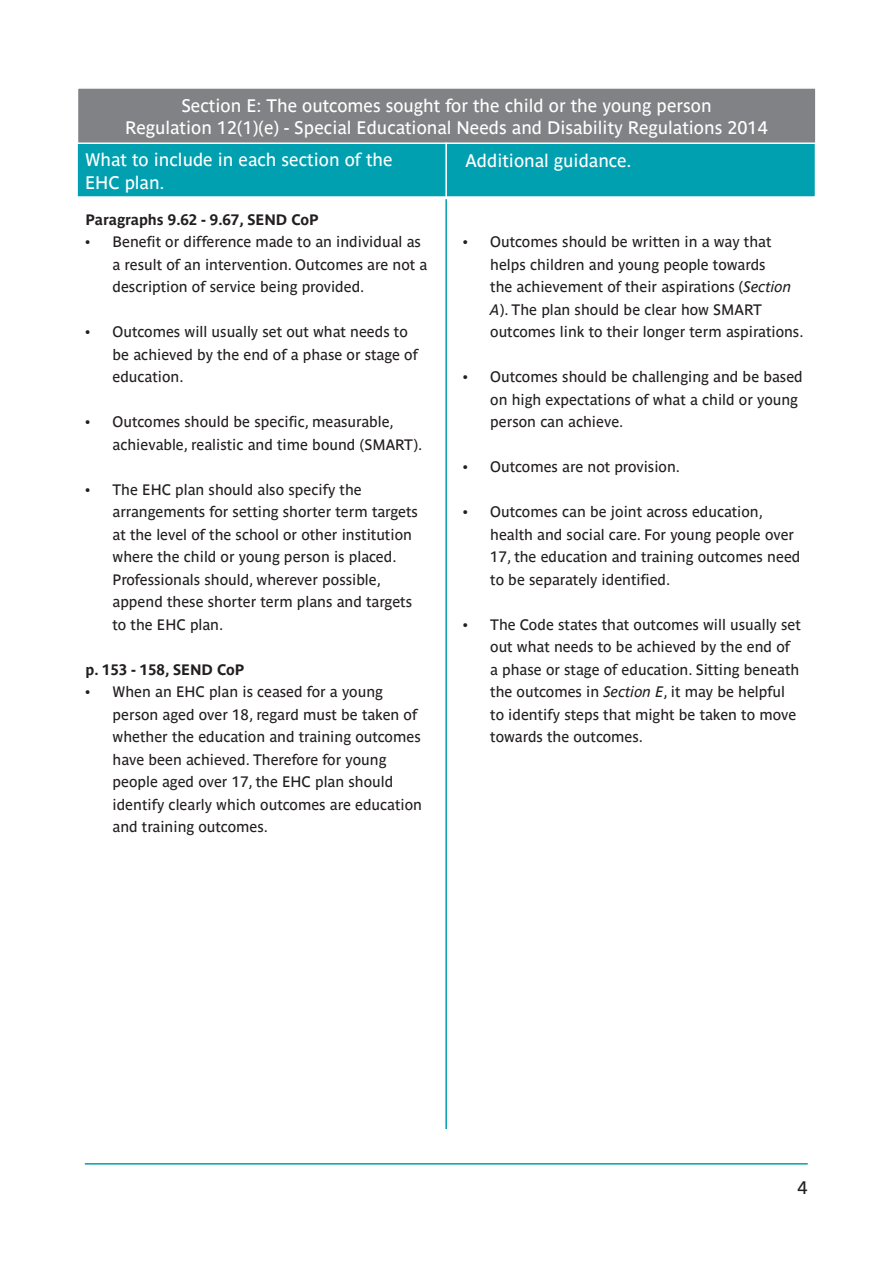
<style>
.page{position:relative;width:893px;height:1263px;background:#fff}
.page>*{position:absolute;margin:0;border:0;box-sizing:border-box;transform-origin:0 0}
.t1{font:18px/22.5px "Parisine Std";color:#fff}
.t2{font:18px "Parisine Std";color:#231f20}
.t3{font:15px/22.5px "Parisine Std";color:#231f20}
.t4{font:700 15px "Parisine Std";color:#231f20}
.s1{font-style:italic}
</style>
<div class="page">
<hr style="left:85px;top:1163px;width:723px;height:1px;background:#00a0b0">
<div style="left:77px;top:87px;width:740px;height:60px;background:#808285;border:2px solid #fff"></div>
<div style="left:76px;top:142px;width:740px;height:56px;background:#00a0b0;border:2px solid #fff"></div>
<hr style="left:445px;top:142px;width:2px;height:57px;background:#fff">
<hr style="left:445px;top:199px;width:2px;height:930px;background:#00a0b0">
<p class="t1" style="left:181px;top:95px;width:532px">Section E: The outcomes sought for the child or the young person</p>
<p class="t1" style="left:125px;top:116px;width:644px">Regulation 12(1)(e) - Special Educational Needs and Disability Regulations 2014</p>
<p class="t1" style="left:85px;top:149px;width:309px">What to include in each section of the<br>EHC plan.</p>
<p class="t1" style="left:465px;top:149px;width:168px">Additional guidance.</p>
<p class="t4" style="left:86px;top:211px;width:235px">Paragraphs 9.62 - 9.67, SEND CoP</p>
<p class="t3" style="left:113px;top:231px;width:316px;text-indent:-27px">• Benefit or difference made to an individual as a result of an intervention. Outcomes are not a description of service being provided.</p>
<p class="t3" style="left:113px;top:321px;width:307px;text-indent:-27px">• Outcomes will usually set out what needs to be achieved by the end of a phase or stage of education.</p>
<p class="t3" style="left:113px;top:411px;width:311px;text-indent:-27px">• Outcomes should be specific, measurable, achievable, realistic and time bound (SMART).</p>
<p class="t3" style="left:113px;top:478px;width:307px;text-indent:-27px">• The EHC plan should also specify the arrangements for setting shorter term targets at the level of the school or other institution where the child or young person is placed.<br>Professionals should, wherever possible, append these shorter term plans and targets to the EHC plan.</p>
<p class="t4" style="left:86px;top:661px;width:160px">p. 153 - 158, SEND CoP</p>
<p class="t3" style="left:113px;top:681px;width:311px;text-indent:-27px">• When an EHC plan is ceased for a young person aged over 18, regard must be taken of whether the education and training outcomes have been achieved. Therefore for young people aged over 17, the EHC plan should identify clearly which outcomes are education and training outcomes.</p>
<p class="t3" style="left:490px;top:231px;width:315px;text-indent:-27px">• Outcomes should be written in a way that helps children and young people towards<br>the achievement of their aspirations (<span class="s1">Section A</span>). The plan should be clear how SMART outcomes link to their longer term aspirations.</p>
<p class="t3" style="left:490px;top:366px;width:314px;text-indent:-27px">• Outcomes should be challenging and be based on high expectations of what a child or young person can achieve.</p>
<p class="t3" style="left:463px;top:456px;width:218px">• Outcomes are not provision.</p>
<p class="t3" style="left:490px;top:501px;width:312px;text-indent:-27px">• Outcomes can be joint across education, health and social care. For young people over 17, the education and training outcomes need to be separately identified.</p>
<p class="t3" style="left:490px;top:613px;width:312px;text-indent:-27px">• The Code states that outcomes will usually set out what needs to be achieved by the end of a phase or stage of education. Sitting beneath the outcomes in <span class="s1">Section E</span>, it may be helpful to identify steps that might be taken to move towards the outcomes.</p>
<p class="t2" style="left:798px;top:1177px;width:12px">4</p>
</div>
